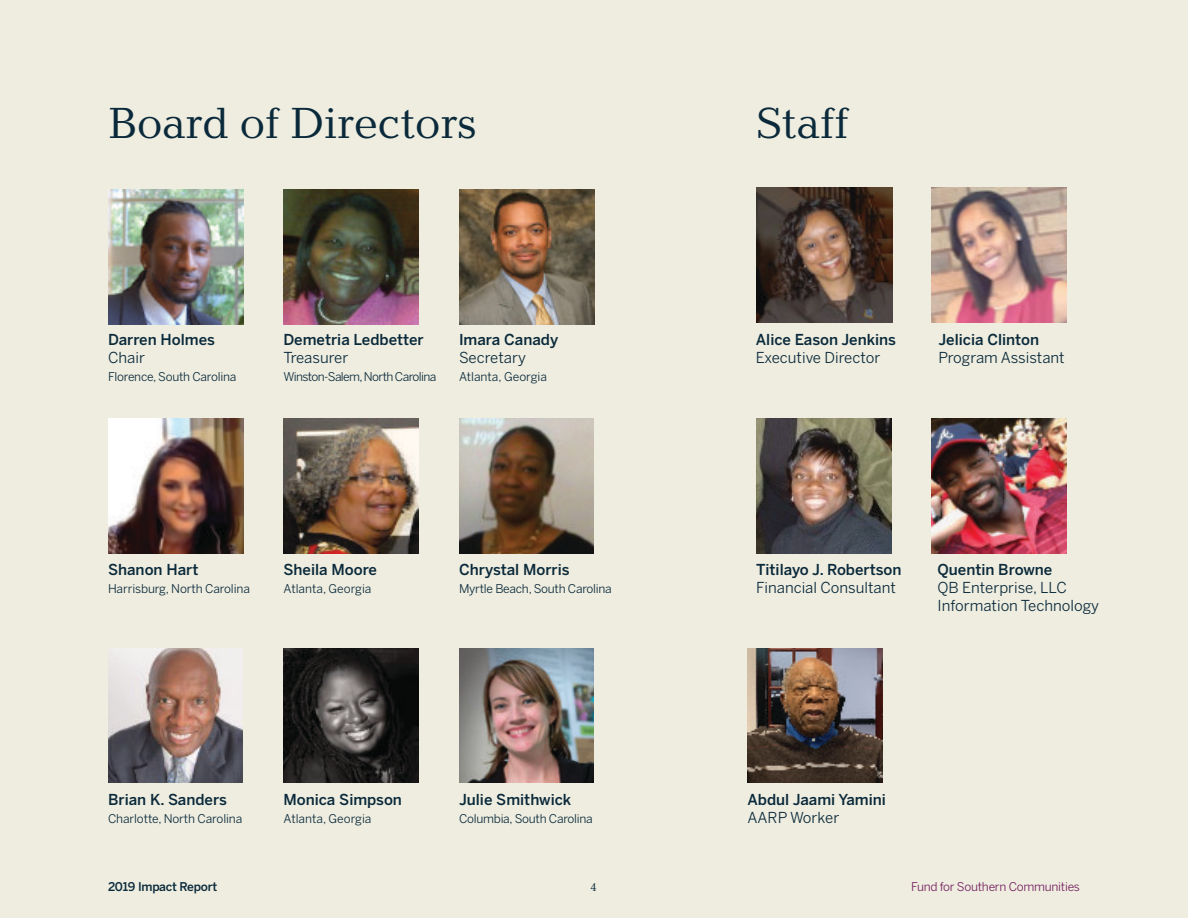
<style>
.page{position:relative;width:1188px;height:918px;background:#eeede0}
.page>*{position:absolute;margin:0;border:0;box-sizing:border-box;transform-origin:0 0}
.t1{font:45px "Baltica";color:#0a293a}
.t2{font:500 15px "Benton Sans";color:#0a293a}
.t3{font:15px/18px "Benton Sans";color:#0a293a}
.t4{font:12px "Benton Sans";letter-spacing:-.02em;color:#0a293a}
.t5{font:12px "Benton Sans";color:#0a293a}
.t6{font:12px "Benton Sans";letter-spacing:-.05em;color:#0a293a}
.t7{font:12px "Benton Sans";letter-spacing:-.02em;color:#751e60}
.t8{font:500 12px "Benton Sans";letter-spacing:-.02em;color:#0a293a}
.t9{font:12px "Baltica";color:#0a293a}
</style>
<div class="page">
<img style="left:459px;top:189px;width:135px;height:135px">
<img style="left:108px;top:189px;width:135px;height:135px">
<img style="left:284px;top:189px;width:135px;height:135px">
<img style="left:284px;top:418px;width:135px;height:136px">
<img style="left:109px;top:418px;width:135px;height:136px">
<img style="left:932px;top:187px;width:134px;height:135px">
<img style="left:756px;top:418px;width:135px;height:136px">
<img style="left:932px;top:418px;width:134px;height:136px">
<img style="left:747px;top:648px;width:135px;height:135px">
<img style="left:756px;top:187px;width:136px;height:135px">
<img style="left:459px;top:418px;width:135px;height:136px">
<img style="left:108px;top:648px;width:135px;height:135px">
<img style="left:284px;top:648px;width:134px;height:135px">
<img style="left:459px;top:648px;width:135px;height:135px">
<h1 class="t1" style="left:108px;top:105px;width:370px">Board of Directors</h1>
<h1 class="t1" style="left:756px;top:105px;width:95px">Staff</h1>
<p class="t2" style="left:108px;top:333px;width:108px">Darren Holmes</p>
<p class="t3" style="left:108px;top:349px;width:38px">Chair</p>
<p class="t4" style="left:108px;top:371px;width:130px">Florence, South Carolina</p>
<p class="t2" style="left:284px;top:333px;width:142px">Demetria Ledbetter</p>
<p class="t3" style="left:284px;top:349px;width:66px">Treasurer</p>
<p class="t6" style="left:284px;top:371px;width:154px">Winston-Salem,North Carolina</p>
<p class="t2" style="left:459px;top:333px;width:101px">Imara Canady</p>
<p class="t3" style="left:459px;top:349px;width:68px">Secretary</p>
<p class="t5" style="left:459px;top:371px;width:89px">Atlanta, Georgia</p>
<p class="t2" style="left:756px;top:333px;width:142px">Alice Eason Jenkins</p>
<p class="t3" style="left:756px;top:349px;width:126px">Executive Director</p>
<p class="t2" style="left:938px;top:333px;width:102px">Jelicia Clinton</p>
<p class="t3" style="left:938px;top:349px;width:128px">Program Assistant</p>
<p class="t2" style="left:108px;top:564px;width:92px">Shanon Hart</p>
<p class="t4" style="left:108px;top:584px;width:143px">Harrisburg, North Carolina</p>
<p class="t2" style="left:284px;top:564px;width:95px">Sheila Moore</p>
<p class="t5" style="left:284px;top:584px;width:89px">Atlanta, Georgia</p>
<p class="t2" style="left:459px;top:564px;width:112px">Chrystal Morris</p>
<p class="t4" style="left:459px;top:584px;width:154px">Myrtle Beach, South Carolina</p>
<p class="t2" style="left:756px;top:564px;width:147px">Titilayo J. Robertson</p>
<p class="t3" style="left:756px;top:580px;width:141px">Financial Consultant</p>
<p class="t2" style="left:938px;top:564px;width:116px">Quentin Browne</p>
<p class="t3" style="left:938px;top:580px;width:163px">QB Enterprise, LLC<br>Information Technology</p>
<p class="t2" style="left:108px;top:793px;width:120px">Brian K. Sanders</p>
<p class="t4" style="left:108px;top:814px;width:136px">Charlotte, North Carolina</p>
<p class="t2" style="left:284px;top:793px;width:120px">Monica Simpson</p>
<p class="t5" style="left:284px;top:814px;width:89px">Atlanta, Georgia</p>
<p class="t2" style="left:459px;top:793px;width:114px">Julie Smithwick</p>
<p class="t4" style="left:459px;top:814px;width:135px">Columbia, South Carolina</p>
<p class="t2" style="left:747px;top:793px;width:140px">Abdul Jaami Yamini</p>
<p class="t3" style="left:747px;top:810px;width:93px">AARP Worker</p>
<p class="t8" style="left:108px;top:882px;width:111px">2019 Impact Report</p>
<p class="t9" style="left:590px;top:882px;width:8px">4</p>
<p class="t7" style="left:911px;top:882px;width:170px">Fund for Southern Communities</p>
</div>
